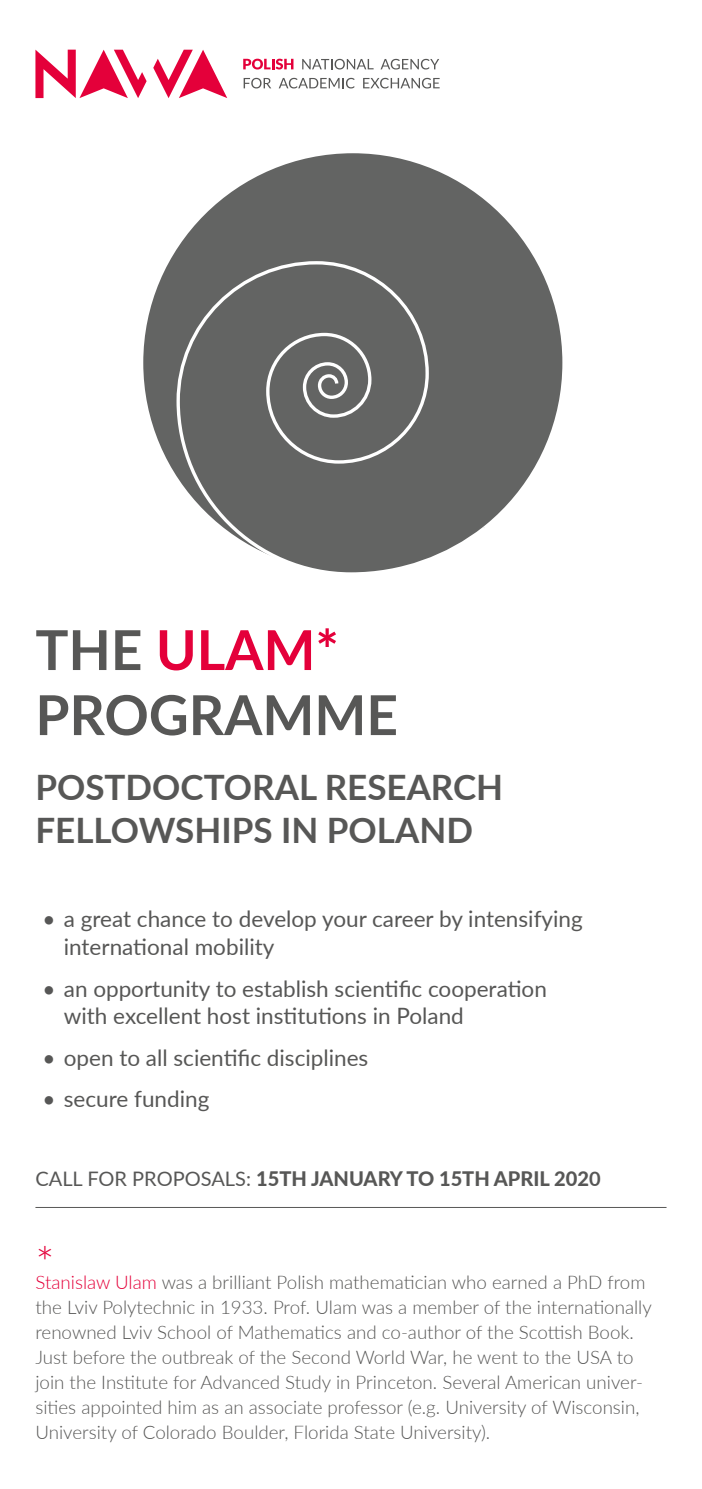
<style>
.page{position:relative;width:702px;height:1489px;background:#fff}
.page>*{position:absolute;margin:0;border:0;box-sizing:border-box;transform-origin:0 0}
.t1{font:700 55px/65px "Lato";color:#575756}
.t2{font:300 45px "Lato";color:#e4003a}
.t3{font:700 35px/42.5px "Lato";color:#575756}
.t4{font:22.5px/27.5px "Lato";color:#575756}
.t5{font:800 20px "Lato";color:#575756}
.t6{font:300 18.75px/25px "Lato";color:#575756}
.s1{color:#e4003a}
.s2{font-weight:400}
.s3{font-weight:700}
</style>
<div class="page">
<hr style="left:35px;top:1206px;width:631px;height:1px;background:#575756">
<div style="left:142px;top:151px;width:422px;height:423px;background:#636463;border-radius:50%"></div>
<svg style="left:175px;top:261px;width:314px;height:313px"></svg>
<svg style="left:153px;top:50px;width:74px;height:48px"></svg>
<svg style="left:35px;top:50px;width:112px;height:48px"></svg>
<svg style="left:243px;top:59px;width:50px;height:10px"></svg>
<svg style="left:302px;top:59px;width:71px;height:10px"></svg>
<svg style="left:380px;top:59px;width:59px;height:10px"></svg>
<svg style="left:243px;top:78px;width:28px;height:10px"></svg>
<svg style="left:279px;top:78px;width:75px;height:10px"></svg>
<svg style="left:363px;top:78px;width:76px;height:10px"></svg>
<h1 class="t1" style="left:35px;top:615px;width:364px">THE <span class="s1">ULAM*<br></span>PROGRAMME</h1>
<h3 class="t3" style="left:35px;top:764px;width:469px">POSTDOCTORAL RESEARCH<br>FELLOWSHIPS IN POLAND</h3>
<p class="t4" style="left:64px;top:904px;width:520px;text-indent:-21px">• a great chance to develop your career by intensifying international mobility</p>
<p class="t4" style="left:64px;top:973px;width:484px;text-indent:-21px">• an opportunity to establish scientific cooperation with excellent host institutions in Poland</p>
<p class="t4" style="left:43px;top:1042px;width:327px">• open to all scientific disciplines</p>
<p class="t4" style="left:43px;top:1084px;width:168px">• secure funding</p>
<p class="t5" style="left:35px;top:1163px;width:566px"><span class="s2">CALL FOR PROPOSALS:</span> 15TH JANUARY TO 15TH APRIL 202<span class="s3">0</span></p>
<h2 class="t2" style="left:35px;top:1231px;width:21px">*</h2>
<p class="t6" style="left:35px;top:1269px;width:618px"><span class="s1">Stanislaw Ulam</span> was a brilliant Polish mathematician who earned a PhD from the Lviv Polytechnic in 1933. Prof. Ulam was a member of the internationally renowned Lviv School of Mathematics and co-author of the Scottish Book.<br>Just before the outbreak of the Second World War, he went to the USA to join the Institute for Advanced Study in Princeton. Several American univer&shy;sities appointed him as an associate professor (e.g. University of Wisconsin, University of Colorado Boulder, Florida State University).</p>
</div>
